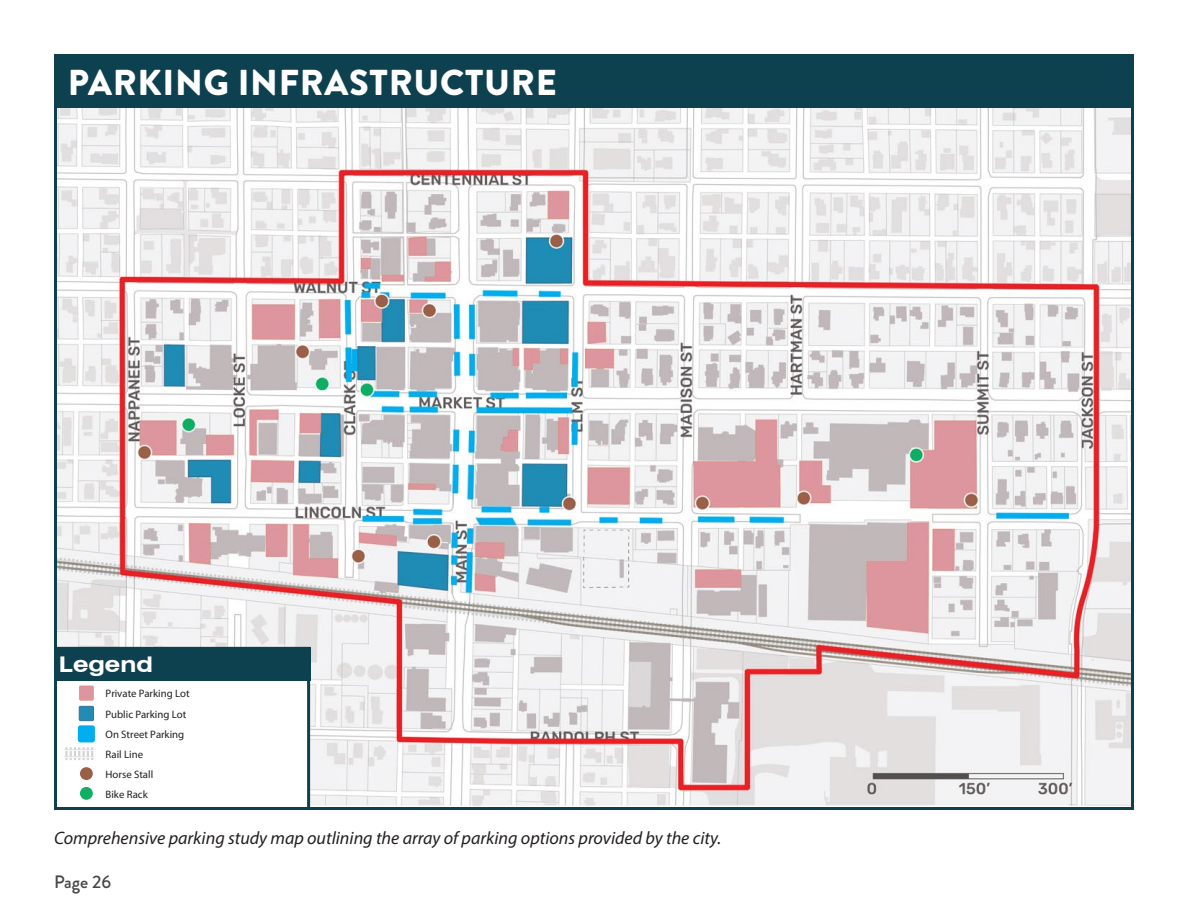
<style>
.page{position:relative;width:1188px;height:918px;background:#fff}
.page>*{position:absolute;margin:0;border:0;box-sizing:border-box;transform-origin:0 0}
.t1{font:900 36px "Brandon Grotesque";letter-spacing:.02em;color:#fff}
.t2{font:700 expanded 21.6px "Swiss 721 BT";color:#fff}
.t3{font:italic 18px "Myriad Pro";color:#231f20}
.t4{font:500 18px "Brandon Grotesque";color:#474747}
.t5{font:10.8px/20.4px "Myriad Pro";color:#231f20}
</style>
<div class="page">
<img style="left:58px;top:108px;width:1072px;height:698px">
<div style="left:54px;top:54px;width:1080px;height:54px;background:#0e414f"></div>
<div style="left:54px;top:647px;width:256px;height:163px;background:#fff;border:3px solid #0e414f"></div>
<svg style="left:64px;top:686px;width:31px;height:74px"></svg>
<div style="left:54px;top:647px;width:256px;height:33px;background:#0e414f"></div>
<svg style="left:80px;top:767px;width:13px;height:33px"></svg>
<h1 class="t1" style="left:68px;top:57px;width:491px">PARKING INFRASTRUCTURE</h1>
<p class="t2" style="left:59px;top:651px;width:96px">Legend</p>
<p class="t5" style="left:106px;top:683px;width:86px">Private Parking Lot<br>Public Parking Lot<br>On Street Parking<br>Rail Line</p>
<p class="t5" style="left:106px;top:764px;width:49px">Horse Stall<br>Bike Rack</p>
<p class="t3" style="left:54px;top:827px;width:669px">Comprehensive parking study map outlining the array of parking options provided by the city.</p>
<p class="t4" style="left:54px;top:869px;width:59px">Page 26</p>
</div>
